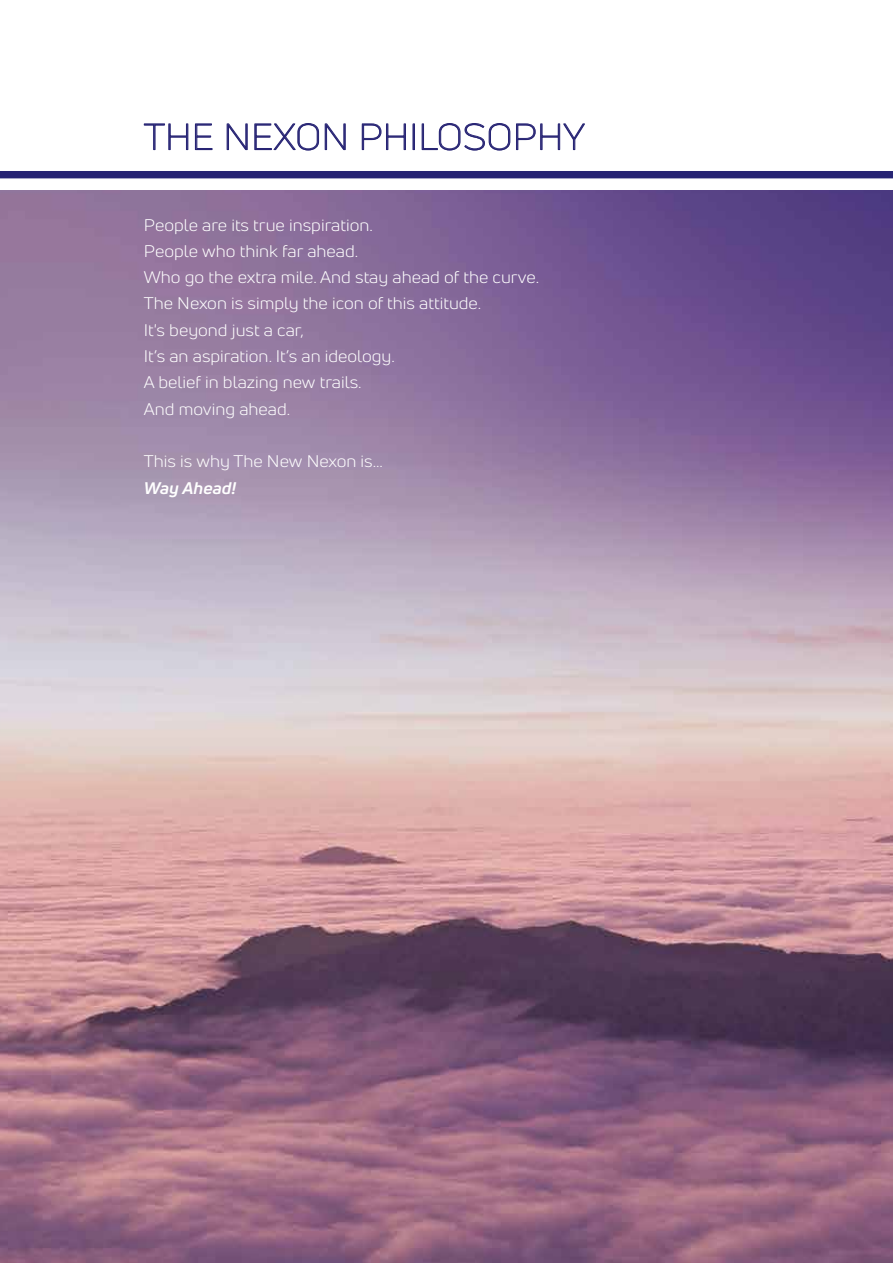
<style>
.page{position:relative;width:893px;height:1263px;background:#fff}
.page>*{position:absolute;margin:0;border:0;box-sizing:border-box;transform-origin:0 0}
.t1{font:300 36px "Uni Neue";color:#272474;scale:1.1 1}
.t2{font:16.5px/26.2px "Uni Neue";color:#fff;scale:1.1 1}
.t3{font:italic 700 16.5px "Uni Neue";color:#fff;scale:1.1 1}
</style>
<div class="page">
<img style="left:0;top:191px;width:893px;height:1072px">
<div style="left:0;top:172px;width:893px;height:6px;background:#272474"></div>
<svg style="left:144px;top:123px;width:44px;height:27px"></svg>
<svg style="left:195px;top:123px;width:17px;height:27px"></svg>
<svg style="left:227px;top:123px;width:21px;height:27px"></svg>
<svg style="left:254px;top:123px;width:65px;height:27px"></svg>
<svg style="left:325px;top:123px;width:21px;height:27px"></svg>
<svg style="left:362px;top:123px;width:44px;height:27px"></svg>
<div style="left:413px;top:124px;width:2px;height:26px;border:1px solid #272474"></div>
<svg style="left:422px;top:123px;width:88px;height:27px"></svg>
<svg style="left:516px;top:123px;width:69px;height:27px"></svg>
<h1 class="t1" style="left:144px;top:115px;width:402px">THE NEXON PHILOSOPHY</h1>
<p class="t2" style="left:144px;top:212px;width:361px">People are its true inspiration.<br>People who think far ahead.<br>Who go the extra mile. And stay ahead of the curve.<br>The Nexon is simply the icon of this attitude.<br>It's beyond just a car,<br>It’s an aspiration. It’s an ideology.<br>A belief in blazing new trails.<br>And moving ahead.</p>
<p class="t2" style="left:144px;top:448px;width:219px">This is why The New Nexon is…</p>
<p class="t3" style="left:144px;top:477px;width:85px">Way Ahead!</p>
</div>
